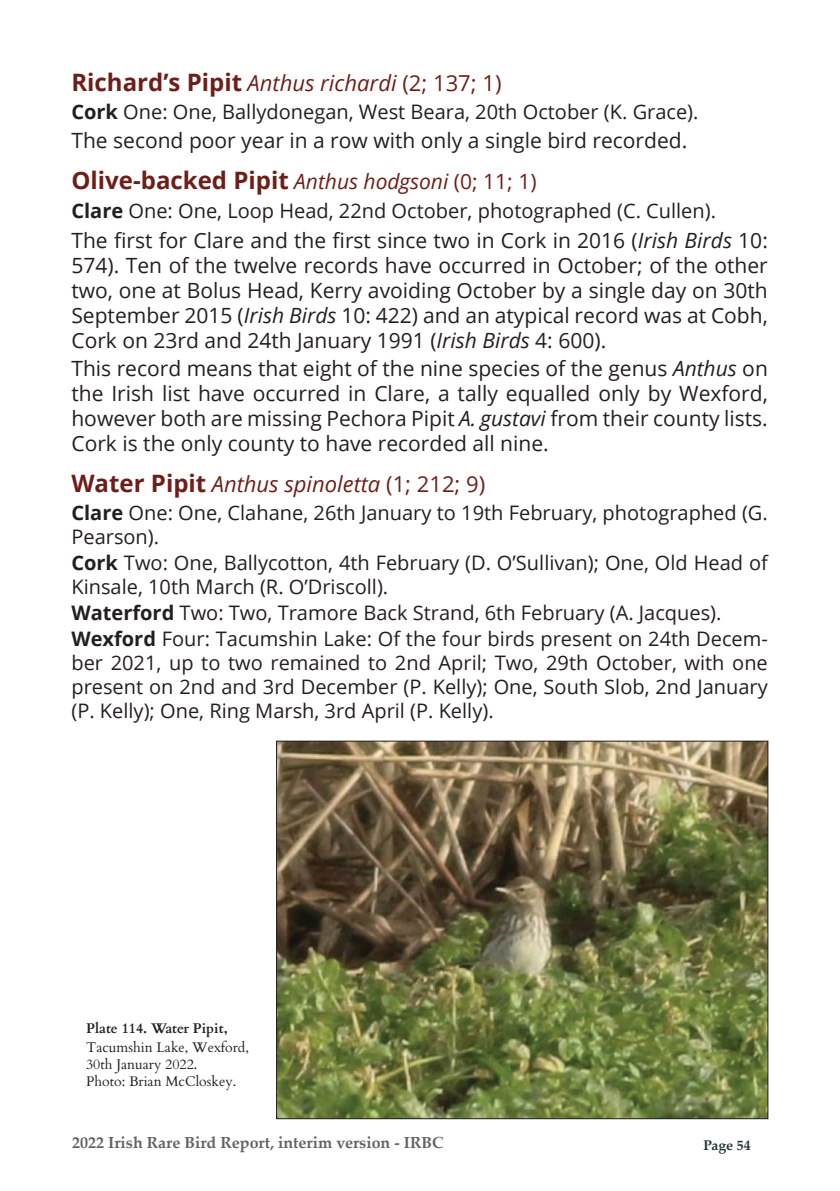
<style>
.page{position:relative;width:840px;height:1191px;background:#fff}
.page>*{position:absolute;margin:0;border:0;box-sizing:border-box;transform-origin:0 0}
.t1{font:700 24px "Open Sans";color:#6e1e18}
.t2{font:italic 22px "Open Sans";color:#6e1e18}
.t3{font:21px/25.2px "Open Sans";color:#231f20;text-align:justify}
.t4{font:20px/24px "Open Sans";color:#231f20}
.t5{font:700 16px "Palatino Linotype";color:#636366}
.t6{font:14px/16.8px "Cardo";color:#231f20}
.t7{font:700 14px "Cardo";color:#231f20}
.t8{font:700 14px "Palatino Linotype";color:#263738}
.s1{font-weight:400;font-style:italic;font-size:22px}
.s2{font-weight:400;font-size:22px}
.s3{font-weight:700}
.s4{font-weight:400;font-style:italic;font-size:21px}
.s5{font-weight:400;font-size:21px}
.s6{font-style:italic}
.s7{font-weight:700;font-style:normal;font-size:24px}
.s8{font-style:normal}
</style>
<div class="page">
<img style="left:278px;top:743px;width:487px;height:374px">
<p class="t1" style="left:71px;top:65px;width:431px">Richard’s Pipit <span class="s1">Anthus richardi</span> <span class="s2">(2; 137; 1)</span></p>
<p class="t4" style="left:71px;top:99px;width:628px"><span class="s3">Cork</span> One: One, Ballydonegan, West Beara, 20th October (K. Grace).</p>
<p class="t3" style="left:71px;top:128px;width:617px">The second poor year in a row with only a single bird recorded.</p>
<p class="t1" style="left:71px;top:163px;width:466px">Olive-backed Pipit <span class="s4">Anthus hodgsoni</span> <span class="s5">(0; 11; 1)</span></p>
<p class="t4" style="left:71px;top:199px;width:645px"><span class="s3">Clare</span> One: One, Loop Head, 22nd October, photographed (C. Cullen).</p>
<p class="t3" style="left:71px;top:227px;width:697px">The first for Clare and the first since two in Cork in 2016 (<span class="s6">Irish Birds</span> 10:<br>574). Ten of the twelve records have occurred in October; of the other two, one at Bolus Head, Kerry avoiding October by a single day on 30th September 2015 (<span class="s6">Irish Birds</span> 10: 422) and an atypical record was at Cobh, Cork on 23rd and 24th January 1991 (<span class="s6">Irish Birds</span> 4: 600).</p>
<p class="t3" style="left:71px;top:355px;width:697px">This record means that eight of the nine species of the genus <span class="s6">Anthus</span> on the Irish list have occurred in Clare, a tally equalled only by Wexford, however both are missing Pechora Pipit <span class="s6">A. gustavi</span> from their county lists.<br>Cork is the only county to have recorded all nine.</p>
<p class="t2" style="left:71px;top:469px;width:415px"><span class="s7">Water Pipit</span> Anthus spinoletta <span class="s8">(1; 212; 9)</span></p>
<p class="t4" style="left:71px;top:500px;width:697px"><span class="s3">Clare</span> One: One, Clahane, 26th January to 19th February, photographed (G.<br>Pearson).</p>
<p class="t4" style="left:71px;top:550px;width:697px"><span class="s3">Cork</span> Two: One, Ballycotton, 4th February (D. O’Sullivan); One, Old Head of<br>Kinsale, 10th March (R. O’Driscoll).</p>
<p class="t4" style="left:71px;top:599px;width:697px;line-height:26px"><span class="s3">Waterford</span> Two: Two, Tramore Back Strand, 6th February (A. Jacques).<br><span class="s3">Wexford</span> Four: Tacumshin Lake: Of the four birds present on 24th Decem-</p>
<p class="t4" style="left:71px;top:650px;width:697px;text-align:justify">ber 2021, up to two remained to 2nd April; Two, 29th October, with one present on 2nd and 3rd December (P. Kelly); One, South Slob, 2nd January (P. Kelly); One, Ring Marsh, 3rd April (P. Kelly).</p>
<p class="t7" style="left:86px;top:1017px;width:143px">Plate 114. Water Pipit,</p>
<p class="t6" style="left:86px;top:1038px;width:164px">Tacumshin Lake, Wexford,<br>30th January 2022.<br>Photo: Brian McCloskey.</p>
<p class="t5" style="left:72px;top:1131px;width:373px">2022 Irish Rare Bird Report, interim version - IRBC</p>
<p class="t8" style="left:703px;top:1135px;width:49px">Page 54</p>
</div>
